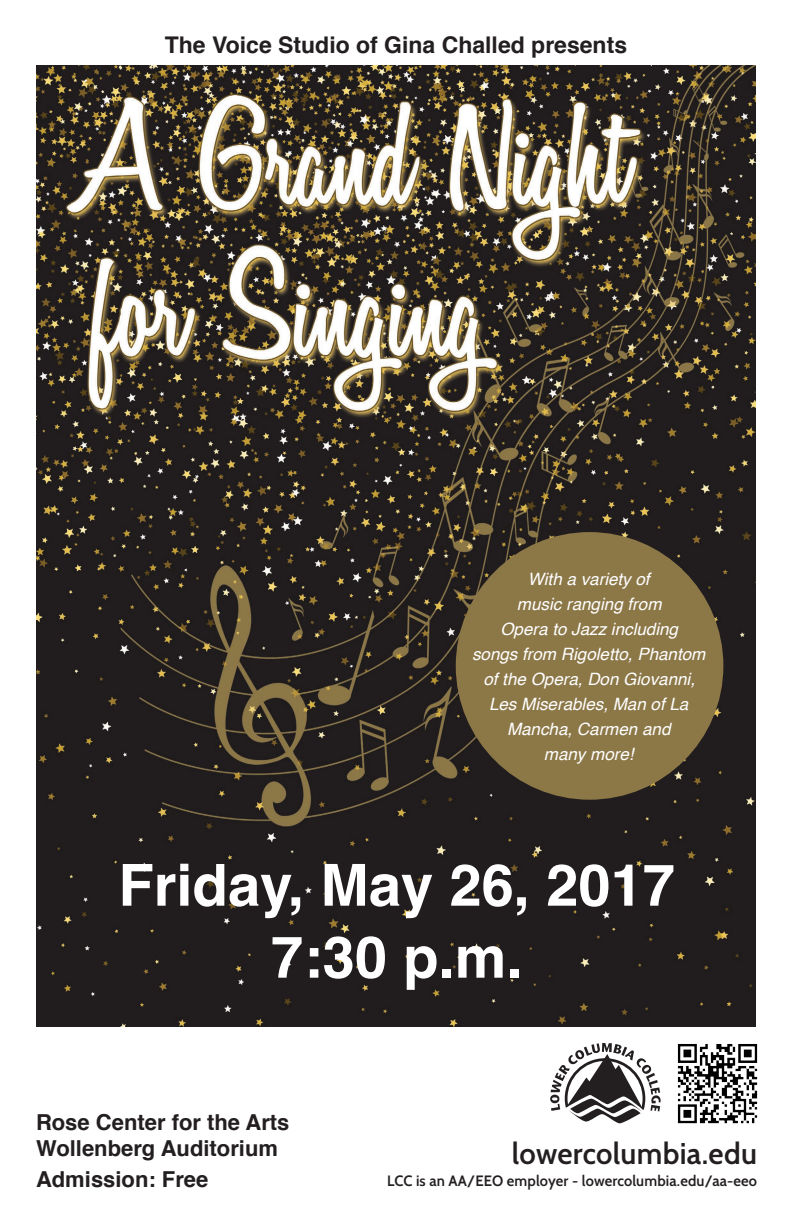
<style>
.page{position:relative;width:792px;height:1224px;background:#fff}
.page>*{position:absolute;margin:0;border:0;box-sizing:border-box;transform-origin:0 0}
.t1{font:700 58px/72px "Helvetica";color:#fff;text-align:center}
.t2{font:600 30px "Cabin";letter-spacing:.01em;color:#231f20}
.t3{font:700 23px "Helvetica";color:#231f20}
.t4{font:700 22px "Helvetica";color:#231f20}
.t5{font:italic 17px/25px "Helvetica";color:#fff;text-align:center}
.t6{font:600 15px "Cabin";letter-spacing:.01em;color:#231f20}
</style>
<div class="page">
<img style="left:677px;top:1044px;width:81px;height:80px">
<svg style="left:550px;top:1043px;width:111px;height:80px"></svg>
<img style="left:36px;top:65px;width:720px;height:962px">
<div style="left:456px;top:532px;width:267px;height:268px;background:#8c7747;border-radius:50%"></div>
<p class="t3" style="left:165px;top:27px;width:464px">The Voice Studio of Gina Challed presents</p>
<p class="t5" style="left:472px;top:567px;width:235px">With a variety of<br>music ranging from<br>Opera to Jazz including<br>songs from Rigoletto, Phantom of the Opera, Don Giovanni,<br>Les Miserables, Man of La<br>Mancha, Carmen and<br>many more!</p>
<p class="t1" style="left:118px;top:850px;width:558px">Friday, May 26, 2017<br>7:30 p.m.</p>
<p class="t4" style="left:36px;top:1104px;width:255px">Rose Center for the Arts</p>
<p class="t4" style="left:36px;top:1131px;width:244px">Wollenberg Auditorium</p>
<p class="t4" style="left:36px;top:1162px;width:174px">Admission: Free</p>
<p class="t2" style="left:512px;top:1135px;width:247px">lowercolumbia.edu</p>
<p class="t6" style="left:387px;top:1172px;width:371px">LCC is an AA/EEO employer - lowercolumbia.edu/aa-eeo</p>
</div>
